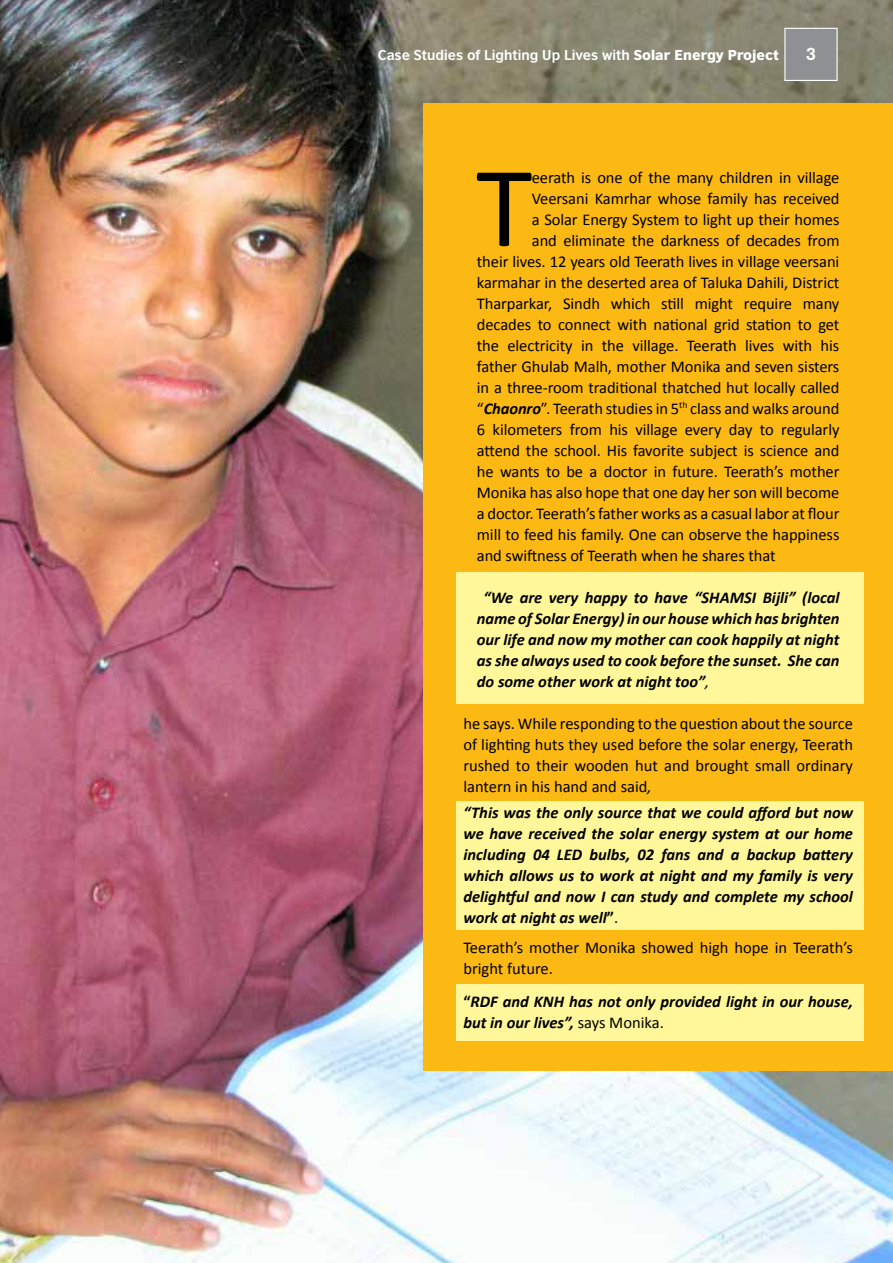
<style>
.page{position:relative;width:893px;height:1263px;background:#fff}
.page>*{position:absolute;margin:0;border:0;box-sizing:border-box;transform-origin:0 0}
.t1{font:115.8px "Calibri";color:#000}
.t2{font:500 18px "Akzidenz Grotesk BE";color:#fff}
.t3{font:16.5px/21px "Calibri";letter-spacing:-.005em;color:#000;text-align:justify}
.t4{font:italic 700 16.5px/21px "Calibri";color:#000;text-align:justify}
.t5{font:700 13.5px "British Council Sans";color:#fff}
.s1{font-weight:900}
.s2{font-weight:700;font-style:italic}
.s3{font-weight:400}
.s4{font-style:italic}
.s5{font-style:normal}
.s6{font-weight:400;font-style:normal}
</style>
<div class="page">
<img style="left:0;top:0;width:893px;height:1263px">
<img style="left:0;top:0;width:1px;height:906px">
<div style="left:423px;top:103px;width:470px;height:968px;background:#fdb913"></div>
<div style="left:457px;top:801px;width:407px;height:129px;background:#fff799"></div>
<div style="left:457px;top:984px;width:407px;height:56px;background:#fff799"></div>
<div style="left:457px;top:572px;width:407px;height:132px;background:#fff799"></div>
<div style="left:784px;top:28px;width:54px;height:53px;background:#8e9093;border:1px solid #fff"></div>
<p class="t5" style="left:378px;top:46px;width:403px">Case Studies of Lighting Up Lives with <span class="s1">Solar Energy Project</span></p>
<p class="t2" style="left:806px;top:43px;width:12px">3</p>
<h1 class="t1" style="left:476px;top:134px;width:58px">T</h1>
<p class="t3" style="left:532px;top:167px;width:309px">eerath is one of the many children in village</p>
<p class="t3" style="left:532px;top:188px;width:309px">Veersani Kamrhar whose family has received</p>
<p class="t3" style="left:532px;top:209px;width:309px">a Solar Energy System to light up their homes</p>
<p class="t3" style="left:532px;top:230px;width:309px">and eliminate the darkness of decades from</p>
<p class="t3" style="left:477px;top:251px;width:364px">their lives. 12 years old Teerath lives in village veersani</p>
<p class="t3" style="left:477px;top:272px;width:364px">karmahar in the deserted area of Taluka Dahili, District</p>
<p class="t3" style="left:477px;top:293px;width:364px">Tharparkar, Sindh which still might require many</p>
<p class="t3" style="left:477px;top:314px;width:364px">decades to connect with national grid station to get</p>
<p class="t3" style="left:477px;top:335px;width:364px">the electricity in the village. Teerath lives with his</p>
<p class="t3" style="left:477px;top:356px;width:364px">father Ghulab Malh, mother Monika and seven sisters</p>
<p class="t3" style="left:477px;top:377px;width:364px">in a three-room traditional thatched hut locally called</p>
<p class="t3" style="left:477px;top:398px;width:364px">“<span class="s2">Chaonro</span>”. Teerath studies in 5<sup>th</sup> class and walks around</p>
<p class="t3" style="left:477px;top:419px;width:364px">6 kilometers from his village every day to regularly</p>
<p class="t3" style="left:477px;top:440px;width:364px">attend the school. His favorite subject is science and</p>
<p class="t3" style="left:477px;top:461px;width:364px">he wants to be a doctor in future. Teerath’s mother</p>
<p class="t3" style="left:477px;top:482px;width:364px">Monika has also hope that one day her son will become</p>
<p class="t3" style="left:477px;top:503px;width:364px">a doctor. Teerath’s father works as a casual labor at flour</p>
<p class="t3" style="left:477px;top:524px;width:364px">mill to feed his family. One can observe the happiness</p>
<p class="t3" style="left:477px;top:545px;width:300px">and swiftness of Teerath when he shares that</p>
<p class="t4" style="left:477px;top:587px;width:364px;text-indent:7px">“We are very happy to have “SHAMSI Bijli” (local name of Solar Energy) in our house which has brighten our life and now my mother can cook happily at night as she always used to cook before the sunset. She can do some other work at night too”<span class="s3">,</span></p>
<p class="t3" style="left:463px;top:713px;width:391px">he says. While responding to the question about the source of lighting huts they used before the solar energy, Teerath rushed to their wooden hut and brought small ordinary lantern in his hand and said<span class="s4">,</span></p>
<p class="t4" style="left:463px;top:801px;width:391px">“This was the only source that we could afford but now we have received the solar energy system at our home including 04 LED bulbs, 02 fans and a backup battery which allows us to work at night and my family is very delightful and now I can study and complete my school work at night as well<span class="s5">”</span><span class="s6">.</span></p>
<p class="t3" style="left:463px;top:936px;width:391px">Teerath’s mother Monika showed high hope in Teerath’s bright future.</p>
<p class="t4" style="left:463px;top:990px;width:391px"><span class="s5">“</span>RDF and KNH has not only provided light in our house, but in our lives”, <span class="s6">says Monika.</span></p>
</div>
